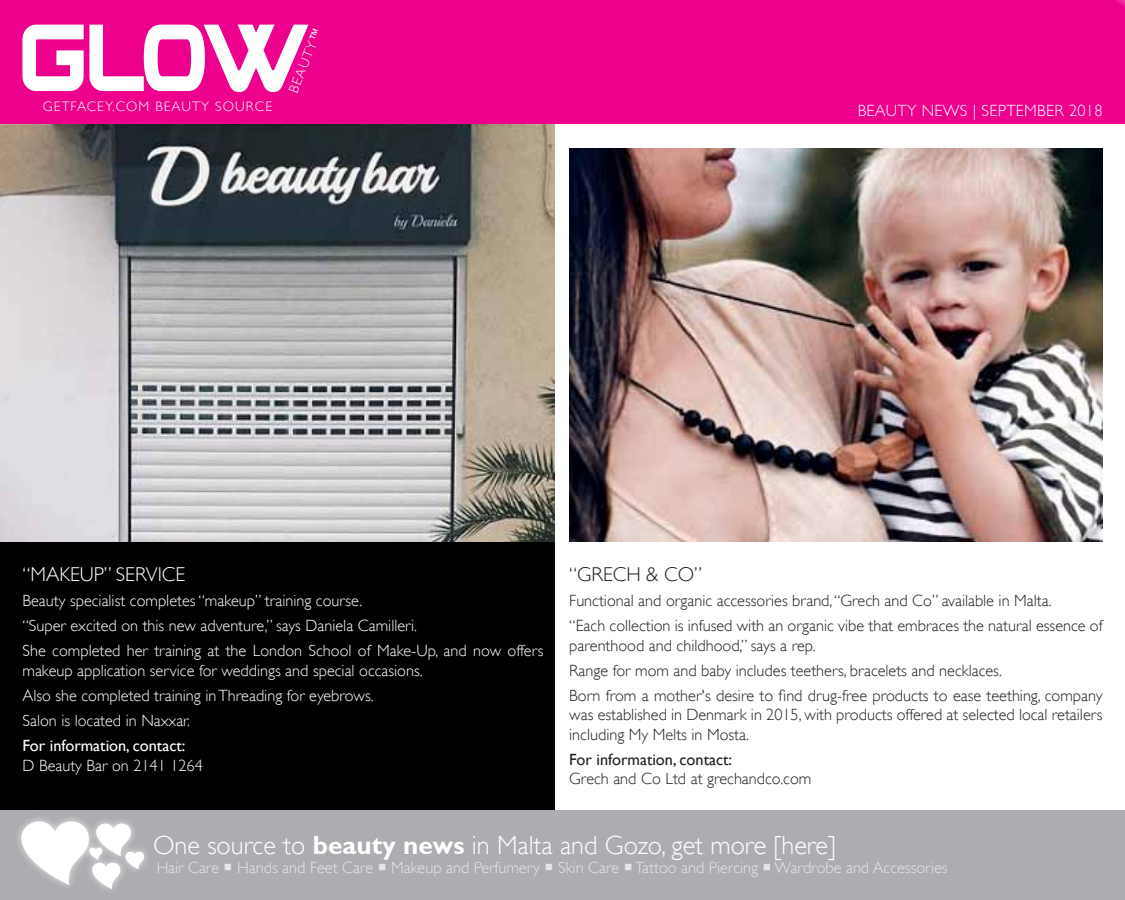
<style>
.page{position:relative;width:1125px;height:900px;background:#fff}
.page>*{position:absolute;margin:0;border:0;box-sizing:border-box;transform-origin:0 0}
.t1{font:300 26.25px "Gill Sans";color:#fff}
.t2{font:300 20px "Gill Sans";color:#fff}
.t3{font:300 20px "Gill Sans";color:#231f20}
.t4{font:300 16.25px/25.1px "Gill Sans";color:#231f20}
.t5{font:300 16.25px/25.1px "Gill Sans";color:#fff}
.t6{font:300 16.25px "Gill Sans";letter-spacing:.02em;color:#fff}
.t7{font:16.25px "Gill Sans";color:#fff}
.t8{font:16.25px "Gill Sans";color:#231f20}
.t9{font:300 13.75px "Gill Sans";letter-spacing:.08em;color:#fff}
.s1{font-weight:400}
.s2{font-weight:700}
</style>
<div class="page">
<div style="left:0;top:536px;width:555px;height:275px;background:#000"></div>
<img style="left:0;top:123px;width:555px;height:419px">
<div style="left:0;top:811px;width:1125px;height:89px;background:#abadb0"></div>
<div style="left:13px;top:813px;width:84px;height:79px;background:#fff;opacity:.75"></div>
<div style="left:88px;top:816px;width:51px;height:47px;background:#acaeb1"></div>
<div style="left:85px;top:855px;width:43px;height:41px;background:#abadb0"></div>
<div style="left:118px;top:844px;width:34px;height:32px;background:#fff;opacity:.75"></div>
<svg style="left:21px;top:821px;width:123px;height:68px"></svg>
<div style="left:0;top:0;width:1125px;height:123px;background:#ec008c"></div>
<svg style="left:23px;top:25px;width:286px;height:67px"></svg>
<img style="left:569px;top:148px;width:533px;height:394px">
<p class="t9" style="left:43px;top:98px;width:231px">GETFACEY.COM BEAUTY SOURCE</p>
<p class="t9" style="left:285px;top:89px;width:70px;rotate:-68deg">BEAUTY<span class="s1">™</span></p>
<p class="t6" style="left:858px;top:101px;width:246px">BEAUTY NEWS | SEPTEMBER 2018</p>
<p class="t2" style="left:22px;top:562px;width:164px">“MAKEUP” SERVICE</p>
<p class="t5" style="left:22px;top:588px;width:523px">Beauty specialist completes “makeup” training course.<br>“Super excited on this new adventure,” says Daniela Camilleri.<br>She completed her training at the London School of Make-Up, and now offers</p>
<p class="t5" style="left:22px;top:658px;width:402px">makeup application service for weddings and special occasions.<br>Also she completed training in Threading for eyebrows.<br>Salon is located in Naxxar.</p>
<p class="t7" style="left:22px;top:736px;width:164px">For information, contact:</p>
<p class="t5" style="left:22px;top:752px;width:182px">D Beauty Bar on 2141 1264</p>
<p class="t3" style="left:569px;top:562px;width:134px">“GRECH &amp; CO”</p>
<p class="t4" style="left:569px;top:588px;width:535px">Functional and organic accessories brand, “Grech and Co” available in Malta.<br>“Each collection is infused with an organic vibe that embraces the natural essence of</p>
<p class="t4" style="left:569px;top:632px;width:535px">parenthood and childhood,” says a rep.<br>Range for mom and baby includes teethers, bracelets and necklaces.<br>Born from a mother's desire to find drug-free products to ease teething, company</p>
<p class="t4" style="left:569px;top:705px;width:535px;line-height:19.5px">was established in Denmark in 2015, with products offered at selected local retailers including My Melts in Mosta.</p>
<p class="t8" style="left:569px;top:750px;width:164px">For information, contact:</p>
<p class="t4" style="left:569px;top:766px;width:244px">Grech and Co Ltd at grechandco.com</p>
<h1 class="t1" style="left:153px;top:830px;width:685px">One source to <span class="s2">beauty news</span> in Malta and Gozo, get more [here]</h1>
<p class="t5" style="left:156px;top:855px;width:793px">Hair Care ○ Hands and Feet Care ○ Makeup and Perfumery ○ Skin Care ○ Tattoo and Piercing ○ Wardrobe and Accessories</p>
</div>
